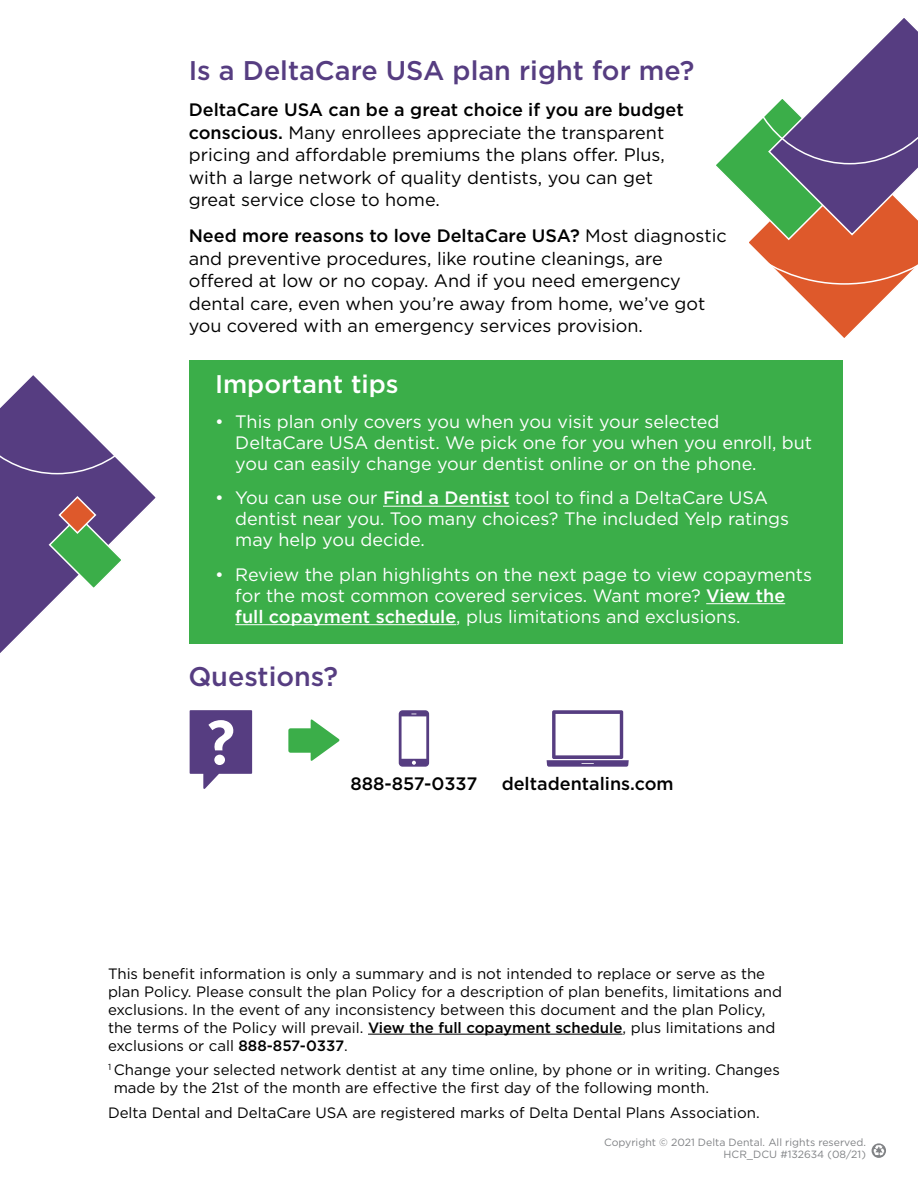
<style>
.page{position:relative;width:918px;height:1188px;background:#fff}
.page>*{position:absolute;margin:0;border:0;box-sizing:border-box;transform-origin:0 0}
.Paragraph_Header{font:500 27px "Gotham";color:#563d81}
.Reversed_Copy{font:500 25.5px "Gotham";color:#fff}
.Body_Copy{font:18px/22.5px "Gotham";color:#000}
.Reversed_Copy-2{font:18px/21px "Gotham";color:#fff}
.Body_Copy-2{font:500 18px "Gotham";color:#000}
.Disclosures_Footnote{font:15px/18px "Gotham";color:#000}
.Slug{font:10.5px "Gotham";color:#808285}
.s1{font-weight:500}
</style>
<div class="page">
<hr style="left:368px;top:1034px;width:255px;height:1px;background:#000">
<svg style="left:791px;top:285px;width:107px;height:53px"></svg>
<svg style="left:716px;top:18px;width:202px;height:267px"></svg>
<svg style="left:0;top:474px;width:156px;height:179px"></svg>
<svg style="left:48px;top:495px;width:77px;height:96px"></svg>
<svg style="left:0;top:375px;width:132px;height:99px"></svg>
<div style="left:190px;top:360px;width:653px;height:284px;background:#3bae49"></div>
<hr style="left:383px;top:506px;width:126px;height:1px;background:#fff">
<hr style="left:706px;top:603px;width:79px;height:1px;background:#fff">
<hr style="left:235px;top:624px;width:221px;height:1px;background:#fff">
<svg style="left:872px;top:1143px;width:14px;height:15px"></svg>
<svg style="left:399px;top:710px;width:30px;height:57px"></svg>
<svg style="left:547px;top:710px;width:82px;height:57px"></svg>
<svg style="left:190px;top:710px;width:62px;height:79px"></svg>
<svg style="left:288px;top:719px;width:52px;height:42px"></svg>
<p class="Paragraph_Header" style="left:189px;top:53px;width:507px">Is a DeltaCare USA plan right for me?</p>
<p class="Body_Copy" style="left:189px;top:98px;width:497px"><span class="s1">DeltaCare USA can be a great choice if you are budget conscious.</span> Many enrollees appreciate the transparent pricing and affordable premiums the plans offer. Plus, with a large network of quality dentists, you can get great service close to home.</p>
<p class="Body_Copy" style="left:189px;top:224px;width:539px"><span class="s1">Need more reasons to love DeltaCare USA?</span> Most diagnostic and preventive procedures, like routine cleanings, are offered at low or no copay. And if you need emergency dental care, even when you’re away from home, we’ve got you covered with an emergency services provision.</p>
<p class="Reversed_Copy" style="left:215px;top:368px;width:185px">Important tips</p>
<p class="Reversed_Copy-2" style="left:235px;top:411px;width:578px;text-indent:-20px">• This plan only covers you when you visit your selected<br>DeltaCare USA dentist. We pick one for you when you enroll, but you can easily change your dentist online or on the phone.</p>
<p class="Reversed_Copy-2" style="left:235px;top:487px;width:555px;text-indent:-20px">• You can use our <span class="s1">Find a Dentist</span> tool to find a DeltaCare USA dentist near you. Too many choices? The included Yelp ratings may help you decide.</p>
<p class="Reversed_Copy-2" style="left:215px;top:564px;width:599px;text-align:center">• Review the plan highlights on the next page to view copayments for the most common covered services. Want more? <span class="s1">View the</span></p>
<p class="Reversed_Copy-2" style="left:235px;top:606px;width:507px"><span class="s1">full copayment schedule</span>, plus limitations and exclusions.</p>
<p class="Paragraph_Header" style="left:188px;top:659px;width:151px">Questions?</p>
<p class="Body_Copy-2" style="left:351px;top:771px;width:128px">888-857-0337</p>
<p class="Body_Copy-2" style="left:502px;top:771px;width:174px">deltadentalins.com</p>
<p class="Disclosures_Footnote" style="left:108px;top:964px;width:676px">This benefit information is only a summary and is not intended to replace or serve as the plan Policy. Please consult the plan Policy for a description of plan benefits, limitations and exclusions. In the event of any inconsistency between this document and the plan Policy, the terms of the Policy will prevail. <span class="s1">View the full copayment schedule</span>, plus limitations and exclusions or call <span class="s1">888-857-0337</span>.</p>
<p class="Disclosures_Footnote" style="left:114px;top:1061px;width:668px;text-indent:-6px"><sup>1</sup> Change your selected network dentist at any time online, by phone or in writing. Changes made by the 21st of the month are effective the first day of the following month.</p>
<p class="Disclosures_Footnote" style="left:108px;top:1104px;width:653px">Delta Dental and DeltaCare USA are registered marks of Delta Dental Plans Association.</p>
<p class="Slug" style="left:604px;top:1136px;width:263px">Copyright © 2021 Delta Dental. All rights reserved.</p>
<p class="Slug" style="left:724px;top:1148px;width:144px">HCR_DCU #132634 (08/21)</p>
</div>
